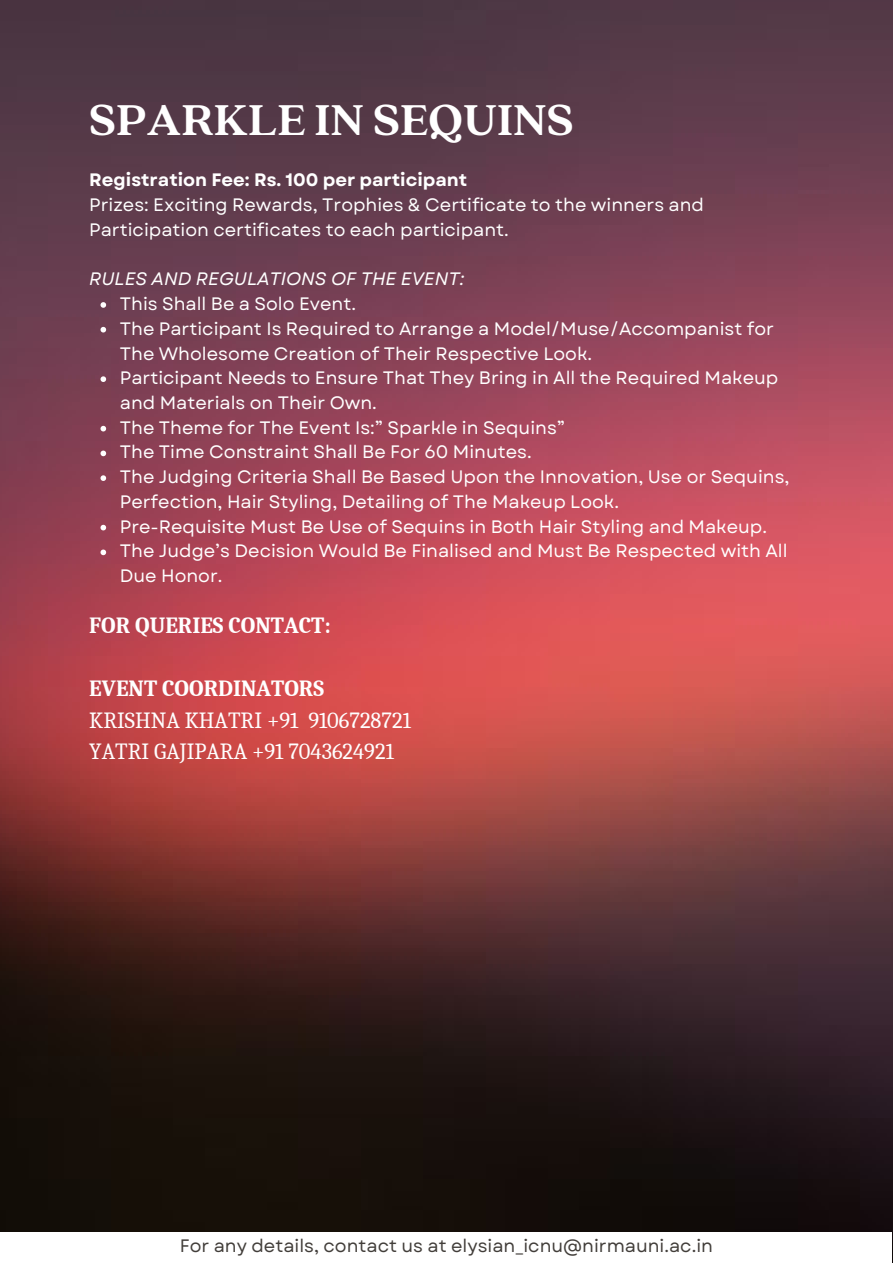
<style>
.page{position:relative;width:893px;height:1264px;background:#fff}
.page>*{position:absolute;margin:0;border:0;box-sizing:border-box;transform-origin:0 0}
.t1{font:700 48px "Quincy CF";color:#fff}
.t2{font:22.5px/31.5px "Caladea";color:#fff}
.t3{font:700 22.5px "Caladea";color:#fff}
.t4{font:18px/24.8px "Garet";color:#fff}
.t5{font:18px "Garet";color:#423e3a}
.t6{font:700 18px "Garet";color:#fff}
.t7{font:italic 18px "Garet";color:#fff}
</style>
<div class="page">
<img style="left:0;top:0;width:892px;height:1232px">
<svg style="left:100px;top:302px;width:6px;height:6px"></svg>
<svg style="left:100px;top:327px;width:6px;height:5px"></svg>
<svg style="left:100px;top:376px;width:6px;height:6px"></svg>
<svg style="left:100px;top:426px;width:6px;height:5px"></svg>
<svg style="left:100px;top:450px;width:6px;height:6px"></svg>
<svg style="left:100px;top:475px;width:6px;height:6px"></svg>
<svg style="left:100px;top:525px;width:6px;height:5px"></svg>
<svg style="left:100px;top:549px;width:6px;height:6px"></svg>
<h1 class="t1" style="left:89px;top:88px;width:486px">SPARKLE IN SEQUINS</h1>
<p class="t6" style="left:89px;top:167px;width:379px">Registration Fee: Rs. 100 per participant</p>
<p class="t4" style="left:89px;top:192px;width:616px">Prizes: Exciting Rewards, Trophies &amp; Certificate to the winners and<br>Participation certificates to each participant.</p>
<p class="t7" style="left:89px;top:266px;width:376px">RULES AND REGULATIONS OF THE EVENT:</p>
<p class="t4" style="left:120px;top:291px;width:671px">This Shall Be a Solo Event.<br>The Participant Is Required to Arrange a Model/Muse/Accompanist for The Wholesome Creation of Their Respective Look.<br>Participant Needs to Ensure That They Bring in All the Required Makeup and Materials on Their Own.<br>The Theme for The Event Is:” Sparkle in Sequins”<br>The Time Constraint Shall Be For 60 Minutes.<br>The Judging Criteria Shall Be Based Upon the Innovation, Use or Sequins, Perfection, Hair Styling, Detailing of The Makeup Look.<br>Pre-Requisite Must Be Use of Sequins in Both Hair Styling and Makeup.<br>The Judge’s Decision Would Be Finalised and Must Be Respected with All Due Honor.</p>
<p class="t3" style="left:89px;top:613px;width:243px">FOR QUERIES CONTACT:</p>
<p class="t3" style="left:89px;top:676px;width:236px">EVENT COORDINATORS</p>
<p class="t2" style="left:89px;top:704px;width:323px">KRISHNA KHATRI +91 9106728721<br>YATRI GAJIPARA +91 7043624921</p>
<p class="t5" style="left:180px;top:1232px;width:535px">For any details, contact us at elysian_icnu@nirmauni.ac.in</p>
</div>
